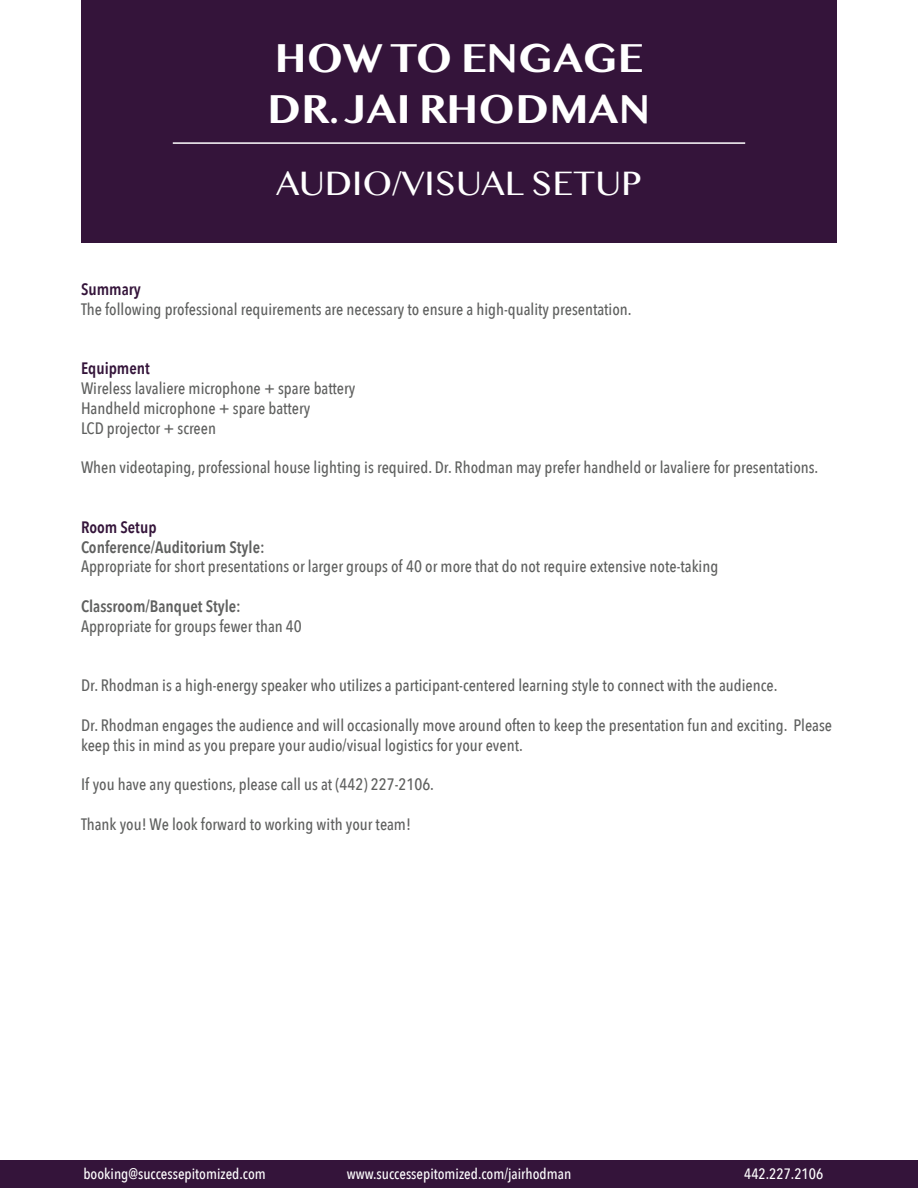
<style>
.page{position:relative;width:918px;height:1188px;background:#fff}
.page>*{position:absolute;margin:0;border:0;box-sizing:border-box;transform-origin:0 0}
.t1{font:700 42px "Malayalam MN";color:#fff}
.t2{font:36px "Malayalam MN";color:#fff}
.t3{font:500 16.5px/19.8px "Avenir Next Condensed";color:#5f605f}
.t4{font:600 16.5px "Avenir Next Condensed";color:#5f605f}
.t5{font:600 16.5px "Avenir Next Condensed";color:#34143a}
.t6{font:500 15px "Avenir Next Condensed";color:#fff}
</style>
<div class="page">
<div style="left:81px;top:0;width:756px;height:243px;background:#34143a"></div>
<hr style="left:173px;top:142px;width:572px;height:2px;background:#fff">
<div style="left:0;top:1160px;width:918px;height:28px;background:#34143a"></div>
<p class="t1" style="left:275px;top:38px;width:370px">HOW TO ENGAGE</p>
<p class="t1" style="left:268px;top:88px;width:384px">DR. JAI RHODMAN</p>
<p class="t2" style="left:276px;top:165px;width:367px">AUDIO/VISUAL SETUP</p>
<p class="t5" style="left:81px;top:275px;width:62px">Summary</p>
<p class="t3" style="left:81px;top:299px;width:552px">The following professional requirements are necessary to ensure a high-quality presentation.</p>
<p class="t5" style="left:81px;top:354px;width:70px">Equipment</p>
<p class="t3" style="left:81px;top:378px;width:276px">Wireless lavaliere microphone + spare battery</p>
<p class="t3" style="left:81px;top:398px;width:231px">Handheld microphone + spare battery</p>
<p class="t3" style="left:81px;top:418px;width:137px">LCD projector + screen</p>
<p class="t3" style="left:81px;top:458px;width:739px">When videotaping, professional house lighting is required. Dr. Rhodman may prefer handheld or lavaliere for presentations.</p>
<p class="t5" style="left:81px;top:513px;width:77px">Room Setup</p>
<p class="t4" style="left:81px;top:533px;width:185px">Conference/Auditorium Style:</p>
<p class="t3" style="left:81px;top:557px;width:639px">Appropriate for short presentations or larger groups of 40 or more that do not require extensive note-taking</p>
<p class="t4" style="left:81px;top:592px;width:161px">Classroom/Banquet Style:</p>
<p class="t3" style="left:81px;top:616px;width:222px">Appropriate for groups fewer than 40</p>
<p class="t3" style="left:81px;top:675px;width:698px">Dr. Rhodman is a high-energy speaker who utilizes a participant-centered learning style to connect with the audience.</p>
<p class="t3" style="left:81px;top:715px;width:753px">Dr. Rhodman engages the audience and will occasionally move around often to keep the presentation fun and exciting. Please keep this in mind as you prepare your audio/visual logistics for your event.</p>
<p class="t3" style="left:81px;top:774px;width:355px">If you have any questions, please call us at (442) 227-2106.</p>
<p class="t3" style="left:81px;top:814px;width:332px">Thank you! We look forward to working with your team!</p>
<p class="t6" style="left:83px;top:1165px;width:184px">booking@successepitomized.com</p>
<p class="t6" style="left:347px;top:1165px;width:226px">www.successepitomized.com/jairhodman</p>
<p class="t6" style="left:744px;top:1165px;width:81px">442.227.2106</p>
</div>
